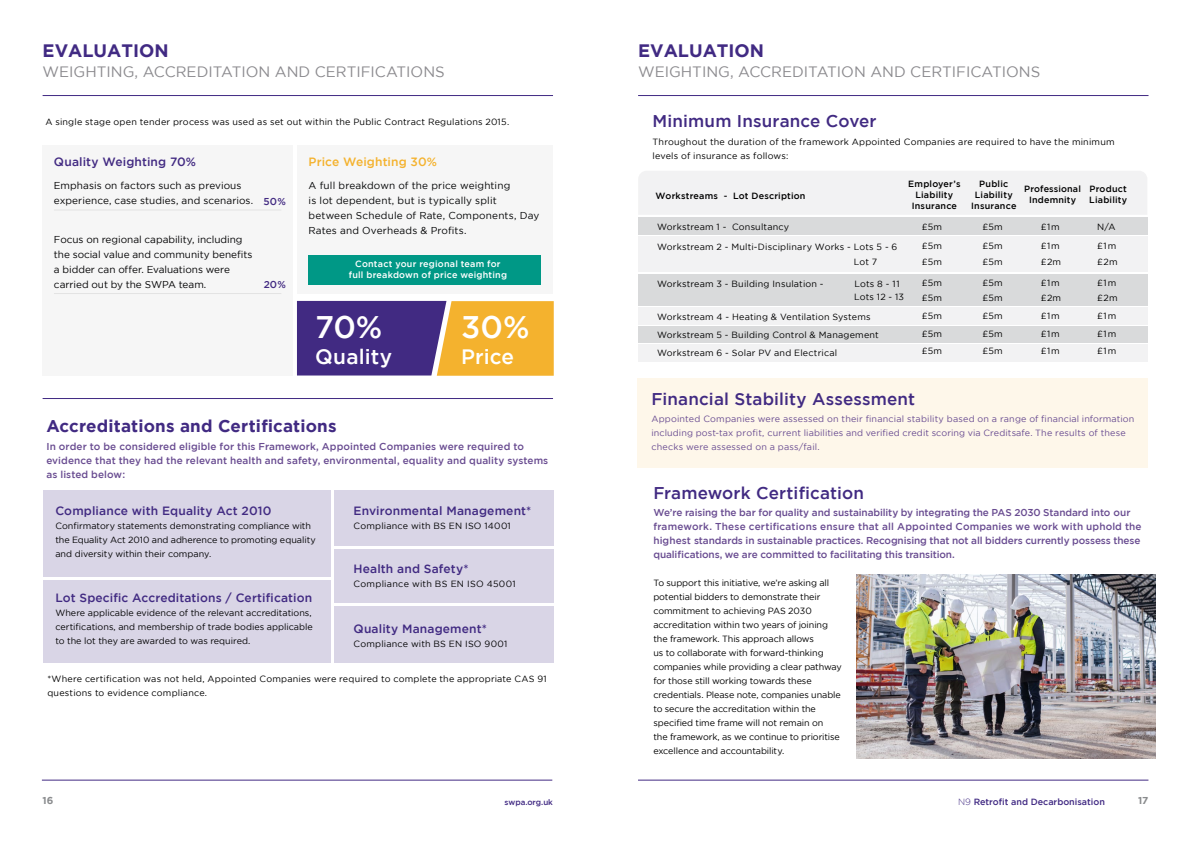
<style>
.page{position:relative;width:1191px;height:842px;background:#fff}
.page>*{position:absolute;margin:0;border:0;box-sizing:border-box;transform-origin:0 0}
.t1{font:500 31.2px "Gotham";color:#fff}
.t2{font:500 20.8px "Gotham";letter-spacing:.005em;color:#fff}
.t3{font:700 18px "Gotham";color:#412a83}
.t4{font:500 17px "Gotham";letter-spacing:.01em;color:#412a82}
.t5{font:700 17px "Gotham";letter-spacing:.01em;color:#412a82}
.t6{font:15px "Gotham";color:#8b8a8e}
.t7{font:500 12px "Gotham";letter-spacing:.01em;color:#412a82}
.t8{font:500 12px "Gotham";letter-spacing:.01em;color:#422a82}
.t9{font:500 12px "Gotham";letter-spacing:.005em;color:#f4b22e}
.t10{font:500 10px/14px "Gotham";color:#694c91}
.t11{font:10px/15px "Gotham";color:#020203}
.t12{font:10px/15px "Gotham";letter-spacing:.015em;color:#020304}
.t13{font:500 10px "Gotham";color:#422a82}
.t14{font:700 10px "Gotham";color:#898b8d}
.t15{font:9px/19.4px "Gotham";letter-spacing:.01em;color:#000}
.t16{font:9px/14px "Gotham";letter-spacing:-.01em;color:#000}
.t17{font:9px/14px "Gotham";letter-spacing:.005em;color:#020203}
.t18{font:9px/14px "Gotham";letter-spacing:.015em;color:#694c91}
.t19{font:500 9px/11px "Gotham";letter-spacing:.02em;color:#000;text-align:center}
.t20{font:500 9px/11px "Gotham";letter-spacing:.025em;color:#fff;text-align:center}
.t21{font:500 9px "Gotham";color:#412a83}
.t22{font:9px "Gotham";letter-spacing:.03em;color:#020203}
.t23{font:500 8px "Gotham";color:#412a83}
.s1{font-weight:300}
</style>
<div class="page">
<hr style="left:638px;top:780px;width:510px;height:1px;background:#412a83">
<hr style="left:42px;top:780px;width:510px;height:1px;background:#412a83">
<hr style="left:638px;top:95px;width:510px;height:1px;background:#412a83">
<hr style="left:43px;top:95px;width:510px;height:1px;background:#412a83">
<svg style="left:297px;top:301px;width:257px;height:75px;background:#926961"></svg>
<hr style="left:43px;top:398px;width:510px;height:1px;background:#412a83">
<div style="left:297px;top:146px;width:256px;height:148px;background:#f6f6f6"></div>
<div style="left:308px;top:256px;width:233px;height:29px;background:#009886"></div>
<div style="left:637px;top:378px;width:510px;height:90px;background:#fef7ea"></div>
<div style="left:638px;top:171px;width:509px;height:44px;background:#f2f2f3"></div>
<div style="left:638px;top:217px;width:509px;height:18px;background:#d9dadb"></div>
<div style="left:638px;top:326px;width:509px;height:17px;background:#d9dadb"></div>
<div style="left:638px;top:236px;width:509px;height:36px;background:#f2f2f3"></div>
<div style="left:638px;top:307px;width:509px;height:18px;background:#f2f2f3"></div>
<div style="left:638px;top:344px;width:509px;height:18px;background:#f2f2f3"></div>
<div style="left:638px;top:274px;width:509px;height:32px;background:#d9dadb"></div>
<div style="left:43px;top:145px;width:250px;height:231px;background:#f6f6f6"></div>
<hr style="left:54px;top:210px;width:227px;height:1px;background:#e3e3e3">
<hr style="left:54px;top:293px;width:227px;height:1px;background:#e3e3e3">
<img style="left:857px;top:574px;width:298px;height:184px">
<div style="left:334px;top:490px;width:219px;height:55px;background:#d9d5e6"></div>
<div style="left:334px;top:549px;width:219px;height:54px;background:#d9d5e6"></div>
<div style="left:334px;top:607px;width:219px;height:56px;background:#d9d5e6"></div>
<div style="left:43px;top:581px;width:288px;height:82px;background:#d9d5e6"></div>
<div style="left:43px;top:490px;width:288px;height:87px;background:#d9d5e6"></div>
<h3 class="t3" style="left:43px;top:40px;width:127px">EVALUATION</h3>
<h3 class="t6" style="left:43px;top:64px;width:404px">WEIGHTING, ACCREDITATION AND CERTIFICATIONS</h3>
<h3 class="t3" style="left:638px;top:40px;width:127px">EVALUATION</h3>
<h3 class="t6" style="left:638px;top:64px;width:404px">WEIGHTING, ACCREDITATION AND CERTIFICATIONS</h3>
<h3 class="t4" style="left:652px;top:111px;width:226px">Minimum Insurance Cover</h3>
<p class="t15" style="left:652px;top:134px;width:463px;line-height:14px">Throughout the duration of the framework Appointed Companies are required to have the minimum levels of insurance as follows:</p>
<p class="t15" style="left:45px;top:111px;width:465px">A single stage open tender process was used as set out within the Public Contract Regulations 2015.</p>
<h3 class="t9" style="left:308px;top:155px;width:130px">Price Weighting 30%</h3>
<p class="t12" style="left:308px;top:178px;width:232px">A full breakdown of the price weighting<br>is lot dependent, but is typically split between Schedule of Rate, Components, Day Rates and Overheads &amp; Profits.</p>
<p class="t20" style="left:349px;top:258px;width:160px">Contact your regional team for full breakdown of price weighting</p>
<h3 class="t8" style="left:54px;top:154px;width:144px">Quality Weighting 70%</h3>
<p class="t11" style="left:54px;top:178px;width:201px">Emphasis on factors such as previous experience, case studies, and scenarios.</p>
<p class="t11" style="left:54px;top:231px;width:200px">Focus on regional capability, including the social value and community benefits a bidder can offer. Evaluations were carried out by the SWPA team.</p>
<p class="t19" style="left:655px;top:190px;width:151px">Workstreams - Lot Description</p>
<p class="t19" style="left:908px;top:178px;width:54px">Employer’s<br>Liability<br>Insurance</p>
<p class="t19" style="left:971px;top:178px;width:47px">Public<br>Liability<br>Insurance</p>
<p class="t19" style="left:1024px;top:184px;width:58px">Professional<br>Indemnity</p>
<p class="t19" style="left:1089px;top:184px;width:39px;text-align:left">Product<br>Liability</p>
<p class="t13" style="left:263px;top:196px;width:24px">50%</p>
<p class="t15" style="left:1097px;top:217px;width:21px">N/A £1m</p>
<p class="t15" style="left:1097px;top:273px;width:21px">£1m</p>
<p class="t15" style="left:1097px;top:307px;width:21px;line-height:17.8px">£1m £1m</p>
<p class="t15" style="left:1097px;top:341px;width:21px">£1m</p>
<p class="t15" style="left:657px;top:217px;width:242px;line-height:19.7px">Workstream 1 - Consultancy<br>Workstream 2 - Multi-Disciplinary Works - Lots 5 - 6</p>
<p class="t15" style="left:854px;top:252px;width:25px">Lot 7</p>
<p class="t15" style="left:921px;top:217px;width:22px">£5m £5m</p>
<p class="t15" style="left:921px;top:273px;width:22px">£5m</p>
<p class="t15" style="left:921px;top:307px;width:22px;line-height:17.8px">£5m £5m</p>
<p class="t15" style="left:921px;top:341px;width:22px">£5m</p>
<p class="t15" style="left:982px;top:217px;width:22px">£5m £5m</p>
<p class="t15" style="left:982px;top:273px;width:22px">£5m</p>
<p class="t15" style="left:982px;top:307px;width:22px;line-height:17.8px">£5m £5m</p>
<p class="t15" style="left:982px;top:341px;width:22px">£5m</p>
<p class="t15" style="left:1040px;top:217px;width:21px">£1m £1m</p>
<p class="t15" style="left:1040px;top:273px;width:21px">£1m</p>
<p class="t15" style="left:1040px;top:307px;width:21px;line-height:17.8px">£1m £1m</p>
<p class="t15" style="left:1040px;top:341px;width:21px">£1m</p>
<p class="t15" style="left:921px;top:252px;width:22px">£5m</p>
<p class="t15" style="left:921px;top:288px;width:22px">£5m</p>
<p class="t15" style="left:982px;top:252px;width:22px">£5m</p>
<p class="t15" style="left:982px;top:288px;width:22px">£5m</p>
<p class="t15" style="left:1040px;top:252px;width:22px">£2m</p>
<p class="t15" style="left:1040px;top:288px;width:22px">£2m</p>
<p class="t15" style="left:1097px;top:252px;width:22px">£2m</p>
<p class="t15" style="left:1097px;top:288px;width:22px">£2m</p>
<p class="t13" style="left:264px;top:278px;width:24px">20%</p>
<p class="t15" style="left:657px;top:273px;width:168px">Workstream 3 - Building Insulation -</p>
<p class="t15" style="left:854px;top:276px;width:51px;line-height:13.7px">Lots 8 - 11<br>Lots 12 - 13</p>
<p class="t15" style="left:657px;top:307px;width:223px;line-height:18.2px">Workstream 4 - Heating &amp; Ventilation Systems<br>Workstream 5 - Building Control &amp; Management<br>Workstream 6 - Solar PV and Electrical</p>
<h1 class="t1" style="left:315px;top:309px;width:69px">70%</h1>
<h2 class="t2" style="left:315px;top:345px;width:79px">Quality</h2>
<h1 class="t1" style="left:461px;top:310px;width:70px">30%</h1>
<h2 class="t2" style="left:461px;top:345px;width:54px">Price</h2>
<h3 class="t5" style="left:46px;top:416px;width:292px">Accreditations and Certifications</h3>
<p class="t10" style="left:46px;top:439px;width:503px">In order to be considered eligible for this Framework, Appointed Companies were required to evidence that they had the relevant health and safety, environmental, equality and quality systems as listed below:</p>
<h3 class="t7" style="left:55px;top:504px;width:217px">Compliance with Equality Act 2010</h3>
<p class="t17" style="left:55px;top:518px;width:262px">Confirmatory statements demonstrating compliance with the Equality Act 2010 and adherence to promoting equality and diversity within their company.</p>
<h3 class="t7" style="left:55px;top:591px;width:258px">Lot Specific Accreditations / Certification</h3>
<p class="t17" style="left:55px;top:606px;width:259px;text-align:justify">Where applicable evidence of the relevant accreditations, certifications, and membership of trade bodies applicable to the lot they are awarded to was required.</p>
<h3 class="t7" style="left:353px;top:504px;width:179px">Environmental Management*</h3>
<p class="t17" style="left:353px;top:519px;width:159px">Compliance with BS EN ISO 14001</p>
<h3 class="t7" style="left:353px;top:562px;width:117px">Health and Safety*</h3>
<p class="t22" style="left:353px;top:579px;width:164px">Compliance with BS EN ISO 45001</p>
<h3 class="t7" style="left:353px;top:622px;width:135px">Quality Management*</h3>
<p class="t17" style="left:353px;top:636px;width:155px">Compliance with BS EN ISO 9001</p>
<p class="t15" style="left:47px;top:672px;width:501px;line-height:14px">*Where certification was not held, Appointed Companies were required to complete the appropriate CAS 91 questions to evidence compliance.</p>
<h3 class="t4" style="left:651px;top:389px;width:265px">Financial Stability Assessment</h3>
<p class="t18" style="left:651px;top:412px;width:484px">Appointed Companies were assessed on their financial stability based on a range of financial information including post-tax profit, current liabilities and verified credit scoring via Creditsafe. The results of these checks were assessed on a pass/fail.</p>
<h3 class="t4" style="left:653px;top:483px;width:212px">Framework Certification</h3>
<p class="t10" style="left:653px;top:505px;width:489px">We’re raising the bar for quality and sustainability by integrating the PAS 2030 Standard into our framework. These certifications ensure that all Appointed Companies we work with uphold the highest standards in sustainable practices. Recognising that not all bidders currently possess these qualifications, we are committed to facilitating this transition.</p>
<p class="t16" style="left:653px;top:576px;width:190px">To support this initiative, we’re asking all potential bidders to demonstrate their commitment to achieving PAS 2030 accreditation within two years of joining the framework. This approach allows<br>us to collaborate with forward-thinking companies while providing a clear pathway for those still working towards these credentials. Please note, companies unable to secure the accreditation within the specified time frame will not remain on<br>the framework, as we continue to prioritise excellence and accountability.</p>
<p class="t14" style="left:43px;top:795px;width:12px">16</p>
<p class="t23" style="left:504px;top:797px;width:50px">swpa.org.uk</p>
<p class="t21" style="left:958px;top:796px;width:148px"><span class="s1">N9</span> Retrofit and Decarbonisation</p>
<p class="t14" style="left:1138px;top:795px;width:12px">17</p>
</div>
